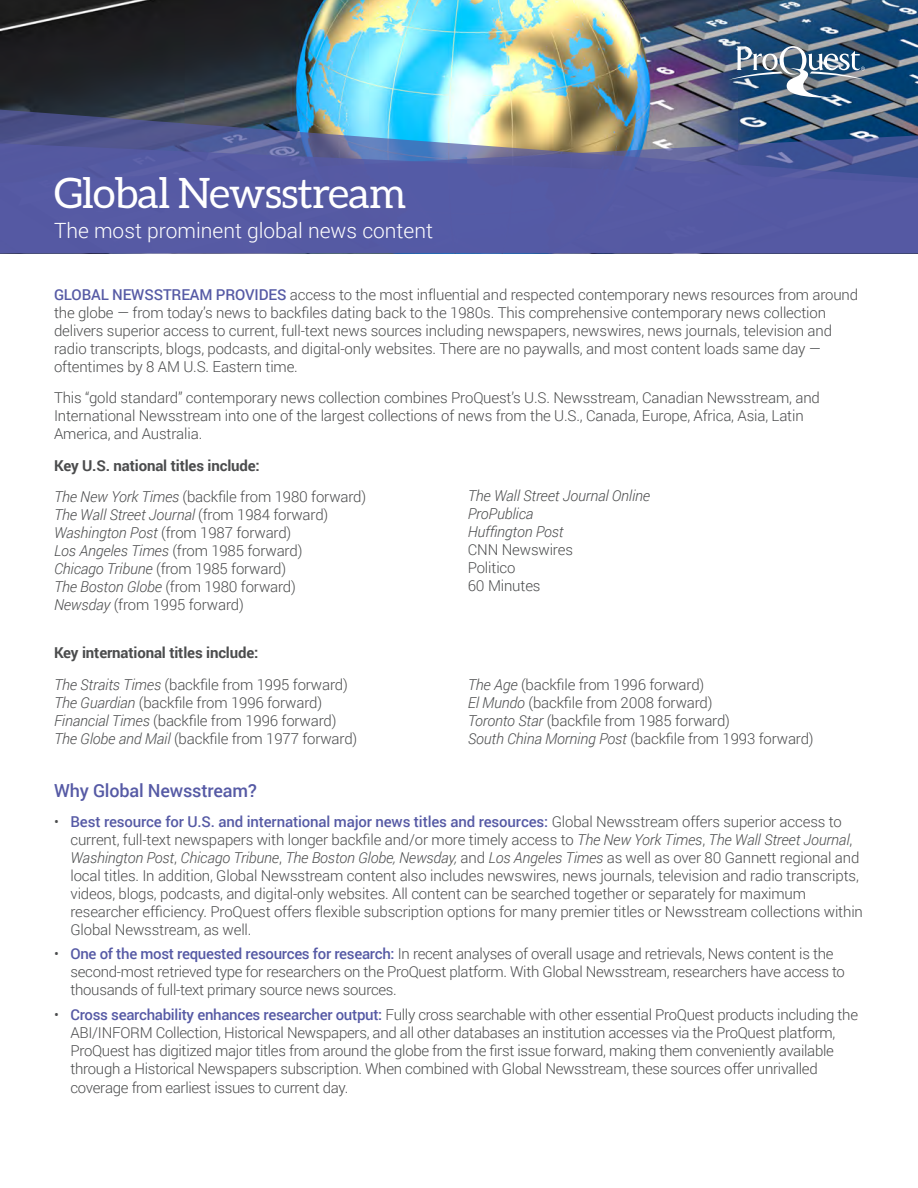
<style>
.page{position:relative;width:918px;height:1188px;background:#fff}
.page>*{position:absolute;margin:0;border:0;box-sizing:border-box;transform-origin:0 0}
.flyer_head_1{font:42px "Aleo";letter-spacing:-.02em;color:#fff}
.flyer_head_2{font:300 21px "Roboto";color:#fff}
.subhead_1{font:500 18px "Roboto";letter-spacing:-.01em;color:#565aa5}
.Bullet_copy{font:300 15px/18px "Roboto";letter-spacing:-.02em;color:#4b4c4d}
.Body_Copy{font:300 15px/18px "Roboto";letter-spacing:-.01em;color:#4b4c4d}
.Bullet_copy-2{font:italic 300 15px "Roboto";letter-spacing:-.01em;color:#4b4c4d}
.subhead_2{font:700 15px "Roboto";letter-spacing:-.01em;color:#4b4c4d}
.Bullet_copy_more{font:300 15px "Roboto";letter-spacing:-.01em;color:#4b4c4d}
.s1{font-weight:500;color:#565aa5}
.s2{font-style:italic}
.s3{font-style:normal}
</style>
<div class="page">
<img style="left:0;top:0;width:918px;height:110px">
<img style="left:0;top:110px;width:918px;height:25px">
<img style="left:0;top:135px;width:918px;height:8px">
<svg style="left:0;top:143px;width:918px;height:110px;background:#565ca2"></svg>
<div style="left:712px;top:22px;width:174px;height:100px;background:#54555a;opacity:.89"></div>
<img style="left:729px;top:46px;width:136px;height:52px">
<p class="flyer_head_1" style="left:54px;top:170px;width:354px">Global Newsstream</p>
<p class="flyer_head_2" style="left:54px;top:216px;width:381px">The most prominent global news content</p>
<p class="Body_Copy" style="left:54px;top:285px;width:806px"><span class="s1">GLOBAL NEWSSTREAM PROVIDES</span> access to the most influential and respected contemporary news resources from around the globe — from today’s news to backfiles dating back to the 1980s. This comprehensive contemporary news collection delivers superior access to current, full-text news sources including newspapers, newswires, news journals, television and radio transcripts, blogs, podcasts, and digital-only websites. There are no paywalls, and most content loads same day — oftentimes by 8 AM U.S. Eastern time.</p>
<p class="Body_Copy" style="left:54px;top:388px;width:767px">This “gold standard” contemporary news collection combines ProQuest’s U.S. Newsstream, Canadian Newsstream, and<br>International Newsstream into one of the largest collections of news from the U.S., Canada, Europe, Africa, Asia, Latin<br>America, and Australia.</p>
<p class="subhead_2" style="left:54px;top:455px;width:207px">Key U.S. national titles include:</p>
<p class="Bullet_copy" style="left:54px;top:487px;width:314px"><span class="s2">The New York Times</span> (backfile from 1980 forward)</p>
<p class="Bullet_copy-2" style="left:54px;top:504px;width:276px">The Wall Street Journal <span class="s3">(from 1984 forward)</span></p>
<p class="Bullet_copy" style="left:54px;top:523px;width:239px"><span class="s2">Washington Post</span> (from 1987 forward)</p>
<p class="Bullet_copy" style="left:54px;top:541px;width:250px"><span class="s2">Los Angeles Times</span> (from 1985 forward)</p>
<p class="Bullet_copy" style="left:54px;top:559px;width:234px"><span class="s2">Chicago Tribune</span> (from 1985 forward)</p>
<p class="Bullet_copy" style="left:54px;top:577px;width:243px"><span class="s2">The Boston Globe</span> (from 1980 forward)</p>
<p class="Bullet_copy" style="left:54px;top:595px;width:191px"><span class="s2">Newsday</span> (from 1995 forward)</p>
<p class="Bullet_copy-2" style="left:468px;top:486px;width:184px">The Wall Street Journal Online</p>
<p class="Bullet_copy-2" style="left:468px;top:504px;width:67px">ProPublica</p>
<p class="Bullet_copy-2" style="left:468px;top:522px;width:97px">Huffington Post</p>
<p class="Bullet_copy_more" style="left:468px;top:540px;width:107px">CNN Newswires</p>
<p class="Bullet_copy_more" style="left:468px;top:558px;width:49px">Politico</p>
<p class="Bullet_copy_more" style="left:468px;top:576px;width:74px">60 Minutes</p>
<p class="subhead_2" style="left:54px;top:642px;width:206px">Key international titles include:</p>
<p class="Bullet_copy" style="left:54px;top:675px;width:295px"><span class="s2">The Straits Times</span> (backfile from 1995 forward)</p>
<p class="Bullet_copy" style="left:54px;top:693px;width:270px"><span class="s2">The Guardian</span> (backfile from 1996 forward)</p>
<p class="Bullet_copy" style="left:54px;top:711px;width:284px"><span class="s2">Financial Times</span> (backfile from 1996 forward)</p>
<p class="Bullet_copy" style="left:54px;top:729px;width:305px"><span class="s2">The Globe and Mail</span> (backfile from 1977 forward)</p>
<p class="Bullet_copy" style="left:468px;top:675px;width:238px"><span class="s2">The Age</span> (backfile from 1996 forward)</p>
<p class="Bullet_copy" style="left:468px;top:693px;width:246px"><span class="s2">El Mundo</span> (backfile from 2008 forward)</p>
<p class="Bullet_copy" style="left:468px;top:711px;width:264px"><span class="s2">Toronto Star</span> (backfile from 1985 forward)</p>
<p class="Bullet_copy" style="left:468px;top:729px;width:347px"><span class="s2">South China Morning Post</span> (backfile from 1993 forward)</p>
<p class="subhead_1" style="left:54px;top:777px;width:204px">Why Global Newsstream?</p>
<p class="Bullet_copy" style="left:70px;top:812px;width:794px;text-indent:-16px">• <span class="s1">Best resource for U.S. and international major news titles and resources:</span> Global Newsstream offers superior access to current, full-text newspapers with longer backfile and/or more timely access to <span class="s2">The New York Times</span>, <span class="s2">The Wall Street Journal</span>, <span class="s2">Washington Post</span>, <span class="s2">Chicago Tribune</span>, <span class="s2">The Boston Globe, Newsday,</span> and <span class="s2">Los Angeles Times</span> as well as over 80 Gannett regional and local titles. In addition, Global Newsstream content also includes newswires, news journals, television and radio transcripts, videos, blogs, podcasts, and digital-only websites. All content can be searched together or separately for maximum researcher efficiency. ProQuest offers flexible subscription options for many premier titles or Newsstream collections within Global Newsstream, as well.</p>
<p class="Bullet_copy" style="left:70px;top:944px;width:776px;text-indent:-16px">• <span class="s1">One of the most requested resources for research:</span> In recent analyses of overall usage and retrievals, News content is the second-most retrieved type for researchers on the ProQuest platform. With Global Newsstream, researchers have access to thousands of full-text primary source news sources.</p>
<p class="Bullet_copy" style="left:70px;top:1005px;width:789px;text-indent:-16px">• <span class="s1">Cross searchability enhances researcher output:</span> Fully cross searchable with other essential ProQuest products including the ABI/INFORM Collection, Historical Newspapers, and all other databases an institution accesses via the ProQuest platform, ProQuest has digitized major titles from around the globe from the first issue forward, making them conveniently available through a Historical Newspapers subscription. When combined with Global Newsstream, these sources offer unrivalled coverage from earliest issues to current day.</p>
</div>
